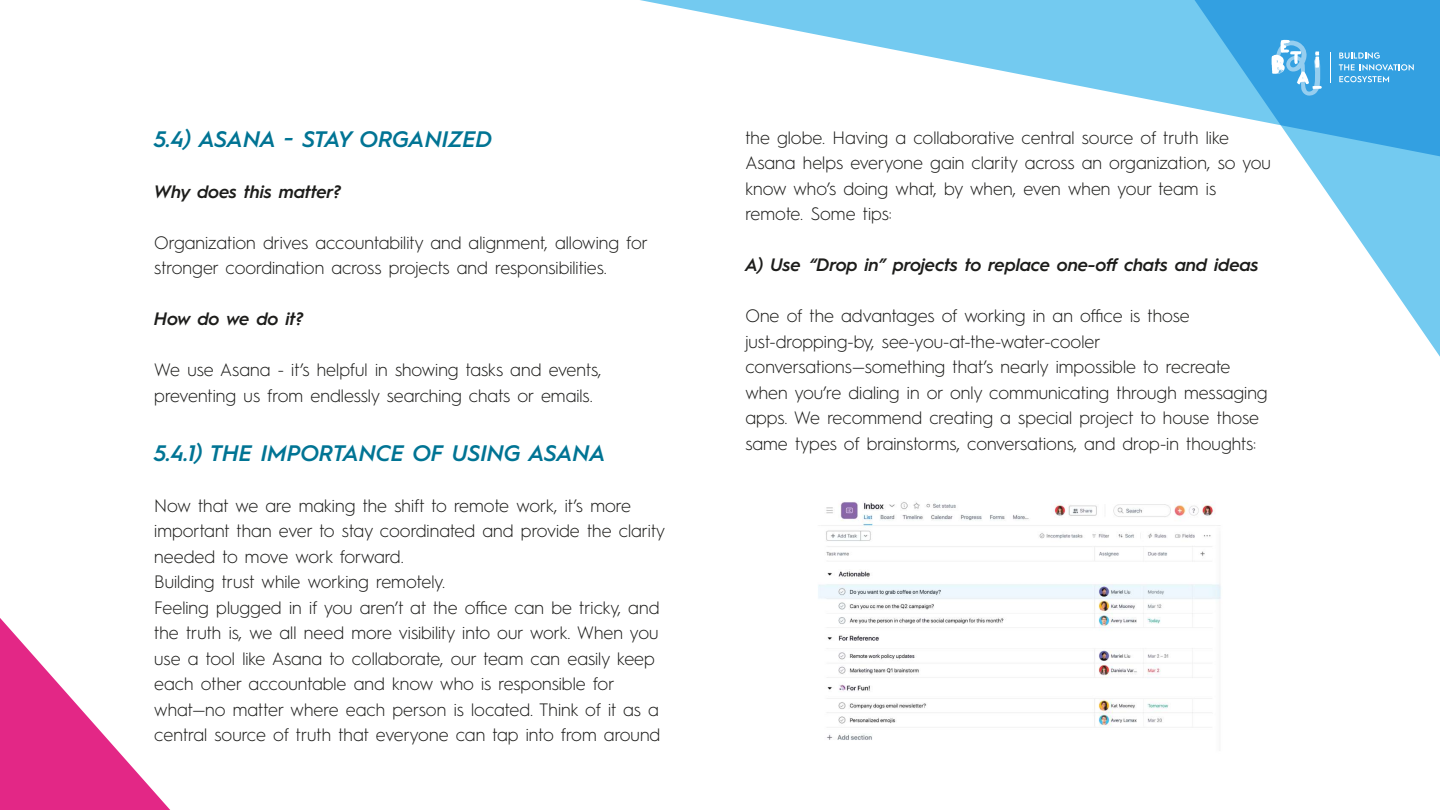
<style>
.page{position:relative;width:1440px;height:810px;background:#fff}
.page>*{position:absolute;margin:0;border:0;box-sizing:border-box;transform-origin:0 0}
.t1{font:italic 600 22.5px "Hurme Geometric Sans 1";color:#007494}
.t2{font:300 18px/25.5px "Hurme Geometric Sans 1";color:#1d1d1b}
.t3{font:italic 600 18px "Hurme Geometric Sans 1";color:#1d1d1b}
</style>
<div class="page">
<svg style="left:1342px;top:214px;width:98px;height:143px"></svg>
<svg style="left:640px;top:0;width:800px;height:214px"></svg>
<svg style="left:0;top:618px;width:170px;height:192px;fill:#e32d89"></svg>
<svg style="left:1339px;top:52px;width:75px;height:30px;background:#59b1e6"></svg>
<svg style="left:1271px;top:40px;width:51px;height:56px;background:#6ab9e8"></svg>
<hr style="left:1330px;top:52px;width:1px;height:31px;background:#fff">
<img style="left:818px;top:501px;width:403px;height:239px">
<p class="t1" style="left:154px;top:123px;width:340px">5.4) ASANA - STAY ORGANIZED</p>
<p class="t3" style="left:154px;top:179px;width:188px">Why does this matter?</p>
<p class="t2" style="left:154px;top:229px;width:495px">Organization drives accountability and alignment, allowing for stronger coordination across projects and responsibilities.</p>
<p class="t3" style="left:154px;top:306px;width:151px">How do we do it?</p>
<p class="t2" style="left:154px;top:356px;width:449px">We use Asana - it’s helpful in showing tasks and events, preventing us from endlessly searching chats or emails.</p>
<p class="t1" style="left:154px;top:437px;width:453px">5.4.1) THE IMPORTANCE OF USING ASANA</p>
<p class="t2" style="left:154px;top:492px;width:512px">Now that we are making the shift to remote work, it’s more important than ever to stay coordinated and provide the clarity needed to move work forward.<br>Building trust while working remotely.<br>Feeling plugged in if you aren’t at the office can be tricky, and the truth is, we all need more visibility into our work. When you use a tool like Asana to collaborate, our team can easily keep each other accountable and know who is responsible for what—no matter where each person is located. Think of it as a central source of truth that everyone can tap into from around</p>
<p class="t2" style="left:745px;top:123px;width:527px">the globe. Having a collaborative central source of truth like Asana helps everyone gain clarity across an organization, so you know who’s doing what, by when, even when your team is remote. Some tips:</p>
<p class="t3" style="left:745px;top:252px;width:515px">A) Use “Drop in” projects to replace one-off chats and ideas</p>
<p class="t2" style="left:745px;top:302px;width:524px">One of the advantages of working in an office is those just-dropping-by, see-you-at-the-water-cooler conversations—something that’s nearly impossible to recreate when you’re dialing in or only communicating through messaging apps. We recommend creating a special project to house those same types of brainstorms, conversations, and drop-in thoughts:</p>
</div>
